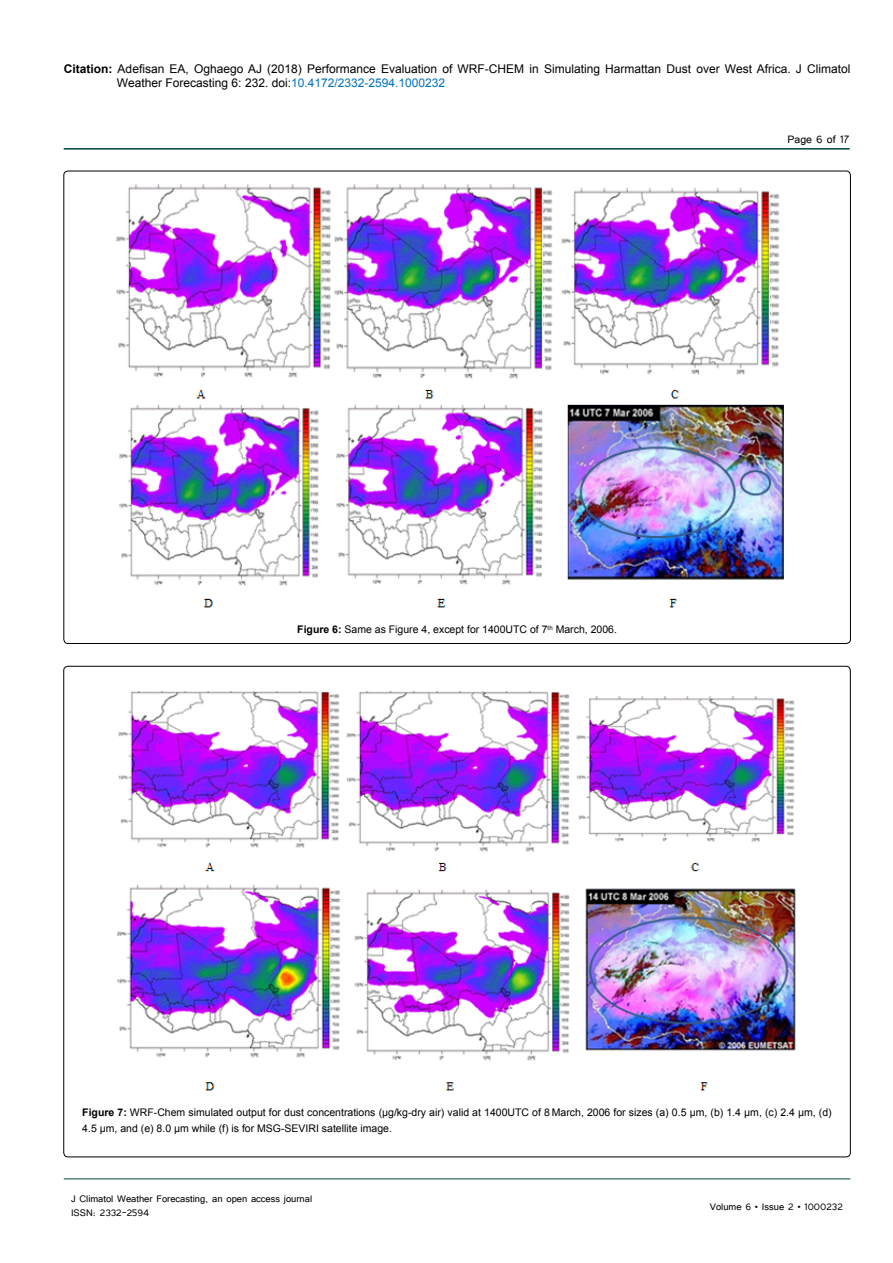
<style>
.page{position:relative;width:893px;height:1263px;background:#fff}
.page>*{position:absolute;margin:0;border:0;box-sizing:border-box;transform-origin:0 0}
.t1{font:13.5px "Tunga";color:#000}
.t2{font:12px/14.4px "Arial";color:#000}
.t3{font:12px/14.4px "Tunga";color:#000}
.t4{font:10.5px/15.8px "Arial";color:#000}
.s1{font-weight:700}
.s2{color:#0072bc}
</style>
<div class="page">
<hr style="left:64px;top:148px;width:786px;height:2px;background:#004440">
<hr style="left:64px;top:1179px;width:786px;height:1px;background:#004440">
<img style="left:116px;top:184px;width:668px;height:424px">
<img style="left:117px;top:691px;width:679px;height:400px">
<p class="t2" style="left:117px;top:61px;width:735px;text-indent:-53px"><span class="s1">Citation:</span> Adefisan EA, Oghaego AJ (2018) Performance Evaluation of WRF-CHEM in Simulating Harmattan Dust over West Africa. J Climatol<br>Weather Forecasting 6: 232. doi:<span class="s2">10.4172/2332-2594.1000232</span></p>
<p class="t1" style="left:787px;top:131px;width:63px">Page 6 of 17</p>
<p class="t4" style="left:297px;top:621px;width:321px"><span class="s1">Figure 6:</span> Same as Figure 4, except for 1400UTC of 7<sup>th</sup> March, 2006.</p>
<p class="t4" style="left:82px;top:1104px;width:751px"><span class="s1">Figure 7:</span> WRF-Chem simulated output for dust concentrations (μg/kg-dry air) valid at 1400UTC of 8 March, 2006 for sizes (a) 0.5 μm, (b) 1.4 μm, (c) 2.4 μm, (d)<br>4.5 μm, and (e) 8.0 μm while (f) is for MSG-SEVIRI satellite image.</p>
<p class="t3" style="left:71px;top:1190px;width:243px">J Climatol Weather Forecasting, an open access journal<br>ISSN: 2332-2594</p>
<p class="t3" style="left:710px;top:1199px;width:135px">Volume 6 • Issue 2 • 1000232</p>
</div>
